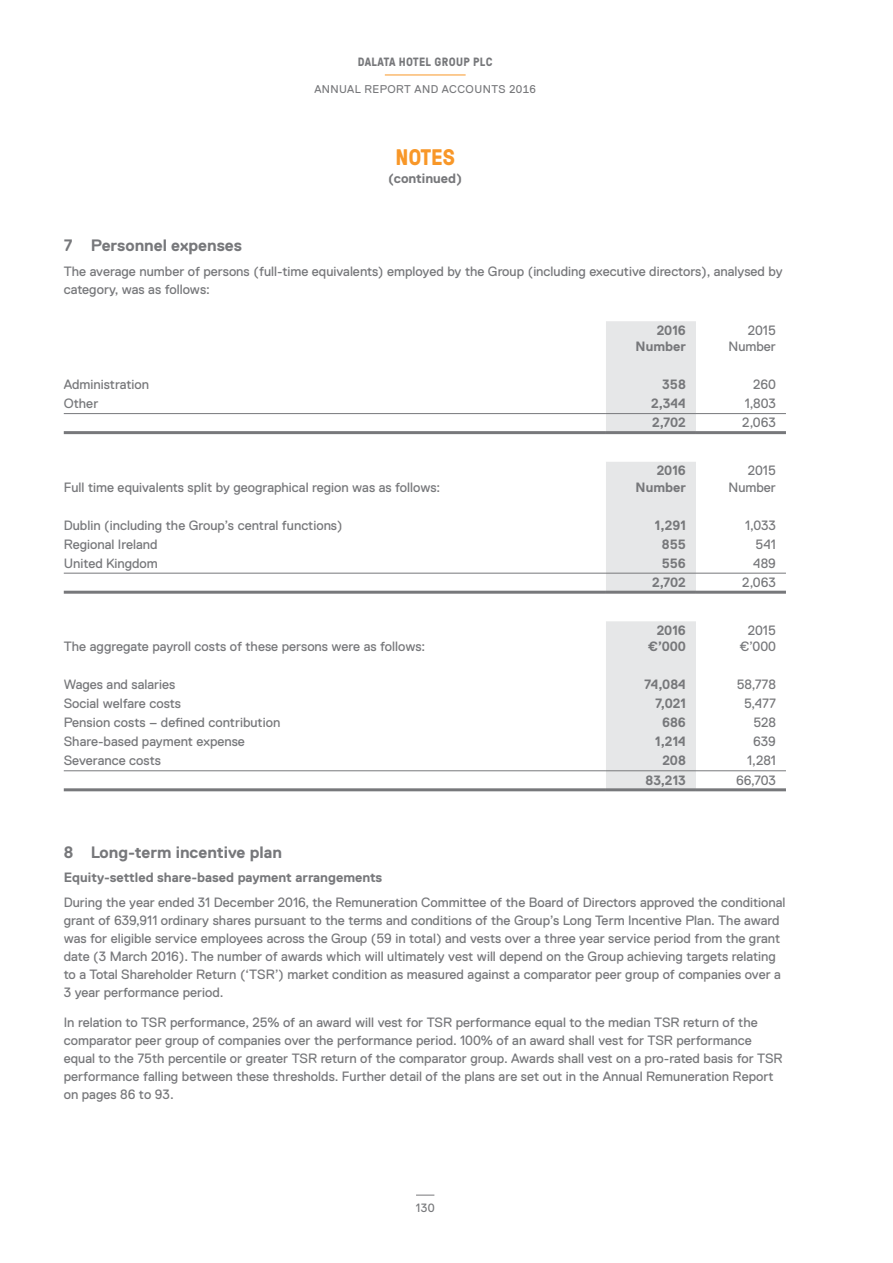
<style>
.page{position:relative;width:893px;height:1263px;background:#fff}
.page>*{position:absolute;margin:0;border:0;box-sizing:border-box;transform-origin:0 0}
.t1{font:700 22.5px "GT Pressura";color:#f89728}
.Fin__Body{font:700 16.5px "Replica Std";color:#77787b}
.Fin__Heading_1{font:700 16.5px "Replica Std";color:#77787b}
.Fin__Body-2{font:13.5px/18px "Replica Std";color:#77787b}
.Fin_Table__Body{font:13.5px "Replica Std";color:#77787b}
.Fin_Table__Numbers{font:700 13.5px "Replica Std";color:#77787b}
.Fin_Table__Numbers-2{font:13.5px "Replica Std";color:#77787b}
.Fin_Table__Header{font:700 13.5px "Replica Std";color:#77787b}
.Fin_Table__Header-2{font:13.5px "Replica Std";color:#77787b}
.t2{font:700 12px "GT Pressura";letter-spacing:.03em;color:#77787b}
.t3{font:12px "Replica Std";color:#77787b}
.t4{font:11.25px "Replica Std";letter-spacing:.04em;color:#77787b}
.s1{font-weight:700}
</style>
<div class="page">
<hr style="left:385px;top:75px;width:81px;height:1px;background:#f89728">
<svg style="left:416px;top:1195px;width:18px;height:1px"></svg>
<div style="left:606px;top:321px;width:90px;height:110px;background:#e6e7e8"></div>
<hr style="left:64px;top:431px;width:542px;height:3px;background:#77787b">
<hr style="left:606px;top:431px;width:90px;height:3px;background:#77787b">
<hr style="left:696px;top:431px;width:90px;height:3px;background:#77787b">
<hr style="left:64px;top:413px;width:542px;height:1px;background:#77787b">
<hr style="left:606px;top:413px;width:90px;height:1px;background:#77787b">
<hr style="left:696px;top:413px;width:90px;height:1px;background:#77787b">
<div style="left:606px;top:462px;width:90px;height:129px;background:#e6e7e8"></div>
<hr style="left:64px;top:591px;width:542px;height:3px;background:#77787b">
<hr style="left:606px;top:591px;width:90px;height:3px;background:#77787b">
<hr style="left:696px;top:591px;width:90px;height:3px;background:#77787b">
<hr style="left:64px;top:573px;width:542px;height:1px;background:#77787b">
<hr style="left:606px;top:573px;width:90px;height:1px;background:#77787b">
<hr style="left:696px;top:573px;width:90px;height:1px;background:#77787b">
<div style="left:606px;top:621px;width:90px;height:167px;background:#e6e7e8"></div>
<hr style="left:64px;top:788px;width:542px;height:3px;background:#77787b">
<hr style="left:606px;top:788px;width:90px;height:3px;background:#77787b">
<hr style="left:696px;top:788px;width:90px;height:3px;background:#77787b">
<hr style="left:64px;top:770px;width:542px;height:1px;background:#77787b">
<hr style="left:606px;top:770px;width:90px;height:1px;background:#77787b">
<hr style="left:696px;top:770px;width:90px;height:1px;background:#77787b">
<p class="t2" style="left:358px;top:53px;width:136px">DALATA HOTEL GROUP PLC</p>
<p class="t4" style="left:314px;top:82px;width:223px">ANNUAL REPORT AND ACCOUNTS 2016</p>
<h1 class="t1" style="left:396px;top:140px;width:61px">NOTES</h1>
<p class="Fin_Table__Numbers" style="left:388px;top:171px;width:76px">(continued)</p>
<p class="Fin__Heading_1" style="left:64px;top:236px;width:180px">7 Personnel expenses</p>
<p class="Fin__Body-2" style="left:64px;top:262px;width:720px">The average number of persons (full-time equivalents) employed by the Group (including executive directors), analysed by category, was as follows:</p>
<p class="Fin_Table__Header" style="left:657px;top:323px;width:31px">2016</p>
<p class="Fin_Table__Header" style="left:636px;top:339px;width:52px">Number</p>
<p class="Fin_Table__Header-2" style="left:748px;top:323px;width:30px">2015</p>
<p class="Fin_Table__Header-2" style="left:728px;top:339px;width:49px">Number</p>
<p class="Fin_Table__Body" style="left:64px;top:377px;width:87px">Administration</p>
<p class="Fin_Table__Numbers" style="left:662px;top:377px;width:25px">358</p>
<p class="Fin_Table__Numbers-2" style="left:753px;top:377px;width:24px">260</p>
<p class="Fin_Table__Body" style="left:64px;top:396px;width:36px">Other</p>
<p class="Fin_Table__Numbers" style="left:651px;top:396px;width:36px">2,344</p>
<p class="Fin_Table__Numbers-2" style="left:745px;top:396px;width:33px">1,803</p>
<p class="Fin_Table__Numbers" style="left:652px;top:415px;width:35px">2,702</p>
<p class="Fin_Table__Numbers-2" style="left:742px;top:415px;width:35px">2,063</p>
<p class="Fin_Table__Body" style="left:64px;top:479px;width:378px">Full time equivalents split by geographical region was as follows:</p>
<p class="Fin_Table__Header" style="left:657px;top:463px;width:31px">2016</p>
<p class="Fin_Table__Header" style="left:636px;top:479px;width:52px">Number</p>
<p class="Fin_Table__Header-2" style="left:748px;top:463px;width:30px">2015</p>
<p class="Fin_Table__Header-2" style="left:728px;top:479px;width:49px">Number</p>
<p class="Fin_Table__Body" style="left:64px;top:518px;width:280px">Dublin (including the Group’s central functions)</p>
<p class="Fin_Table__Numbers" style="left:655px;top:518px;width:33px">1,291</p>
<p class="Fin_Table__Numbers-2" style="left:745px;top:518px;width:32px">1,033</p>
<p class="Fin_Table__Body" style="left:64px;top:537px;width:95px">Regional Ireland</p>
<p class="Fin_Table__Numbers" style="left:662px;top:537px;width:26px">855</p>
<p class="Fin_Table__Numbers-2" style="left:755px;top:537px;width:22px">541</p>
<p class="Fin_Table__Body" style="left:64px;top:556px;width:96px">United Kingdom</p>
<p class="Fin_Table__Numbers" style="left:662px;top:556px;width:26px">556</p>
<p class="Fin_Table__Numbers-2" style="left:753px;top:556px;width:24px">489</p>
<p class="Fin_Table__Numbers" style="left:652px;top:575px;width:35px">2,702</p>
<p class="Fin_Table__Numbers-2" style="left:742px;top:575px;width:35px">2,063</p>
<p class="Fin_Table__Body" style="left:64px;top:639px;width:363px">The aggregate payroll costs of these persons were as follows:</p>
<p class="Fin_Table__Header" style="left:657px;top:623px;width:31px">2016</p>
<p class="Fin_Table__Header" style="left:648px;top:639px;width:39px">€’000</p>
<p class="Fin_Table__Header-2" style="left:748px;top:623px;width:30px">2015</p>
<p class="Fin_Table__Header-2" style="left:740px;top:639px;width:38px">€’000</p>
<p class="Fin_Table__Body" style="left:64px;top:677px;width:113px">Wages and salaries</p>
<p class="Fin_Table__Numbers" style="left:644px;top:677px;width:43px">74,084</p>
<p class="Fin_Table__Numbers-2" style="left:737px;top:677px;width:41px">58,778</p>
<p class="Fin_Table__Body" style="left:64px;top:696px;width:119px">Social welfare costs</p>
<p class="Fin_Table__Numbers" style="left:655px;top:696px;width:32px">7,021</p>
<p class="Fin_Table__Numbers-2" style="left:744px;top:696px;width:33px">5,477</p>
<p class="Fin_Table__Body" style="left:64px;top:715px;width:218px">Pension costs – defined contribution</p>
<p class="Fin_Table__Numbers" style="left:662px;top:715px;width:25px">686</p>
<p class="Fin_Table__Numbers-2" style="left:753px;top:715px;width:24px">528</p>
<p class="Fin_Table__Body" style="left:64px;top:734px;width:183px">Share-based payment expense</p>
<p class="Fin_Table__Numbers" style="left:655px;top:734px;width:32px">1,214</p>
<p class="Fin_Table__Numbers-2" style="left:753px;top:734px;width:24px">639</p>
<p class="Fin_Table__Body" style="left:64px;top:753px;width:99px">Severance costs</p>
<p class="Fin_Table__Numbers" style="left:662px;top:753px;width:25px">208</p>
<p class="Fin_Table__Numbers-2" style="left:747px;top:753px;width:30px">1,281</p>
<p class="Fin_Table__Numbers" style="left:645px;top:772px;width:42px">83,213</p>
<p class="Fin_Table__Numbers-2" style="left:736px;top:772px;width:41px">66,703</p>
<p class="Fin__Body" style="left:64px;top:843px;width:220px">8 Long-term incentive plan</p>
<p class="Fin__Body-2" style="left:64px;top:865px;width:723px;line-height:24.5px"><span class="s1">Equity-settled share-based payment arrangements<br></span>During the year ended 31 December 2016, the Remuneration Committee of the Board of Directors approved the conditional</p>
<p class="Fin__Body-2" style="left:64px;top:911px;width:719px">grant of 639,911 ordinary shares pursuant to the terms and conditions of the Group’s Long Term Incentive Plan. The award was for eligible service employees across the Group (59 in total) and vests over a three year service period from the grant date (3 March 2016). The number of awards which will ultimately vest will depend on the Group achieving targets relating to a Total Shareholder Return (‘TSR’) market condition as measured against a comparator peer group of companies over a 3 year performance period.</p>
<p class="Fin__Body-2" style="left:64px;top:1014px;width:720px">In relation to TSR performance, 25% of an award will vest for TSR performance equal to the median TSR return of the comparator peer group of companies over the performance period. 100% of an award shall vest for TSR performance equal to the 75th percentile or greater TSR return of the comparator group. Awards shall vest on a pro-rated basis for TSR performance falling between these thresholds. Further detail of the plans are set out in the Annual Remuneration Report on pages 86 to 93.</p>
<p class="t3" style="left:416px;top:1201px;width:20px">130</p>
</div>
